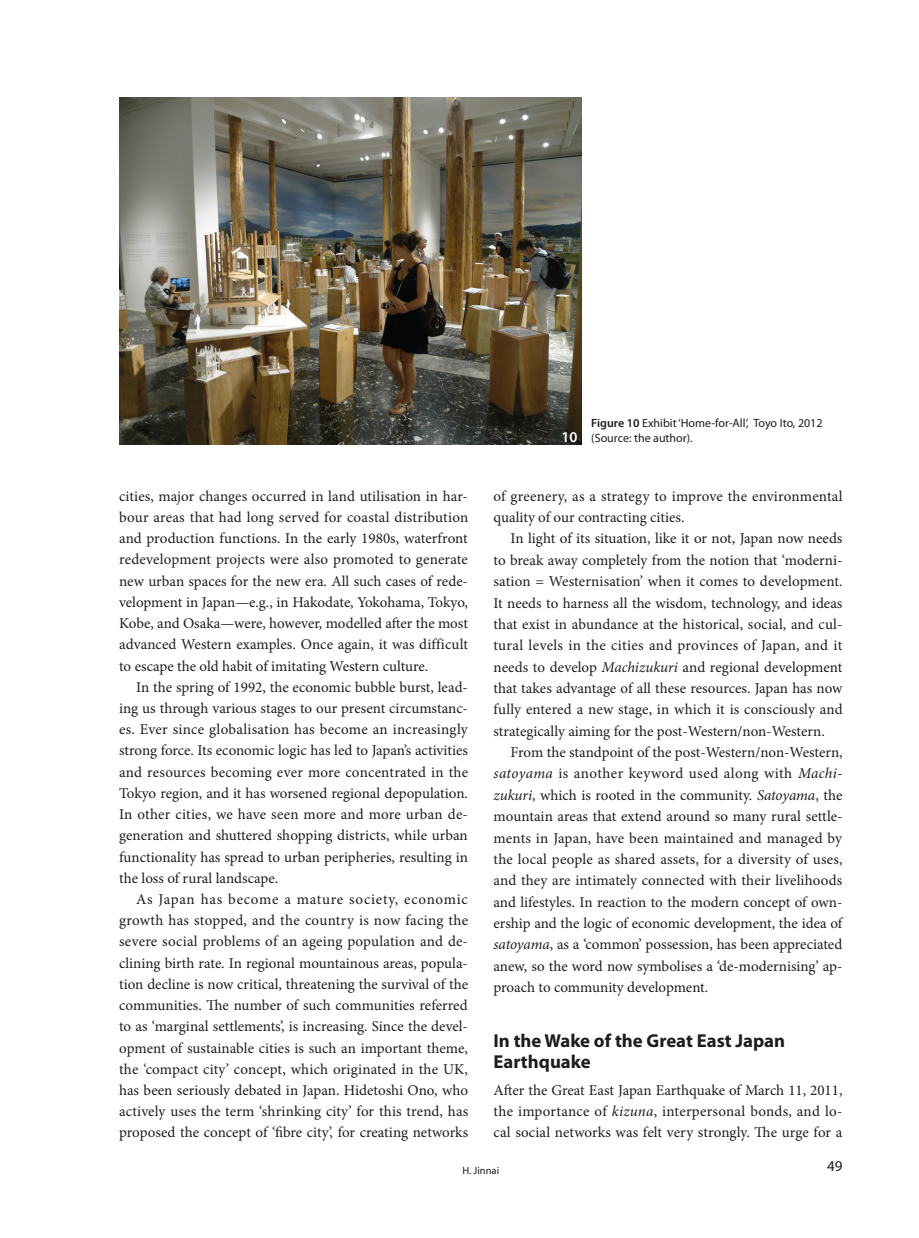
<style>
.page{position:relative;width:919px;height:1238px;background:#fff}
.page>*{position:absolute;margin:0;border:0;box-sizing:border-box;transform-origin:0 0}
.正文小标题无数字{font:700 18.75px/21.3px "Myriad Pro";color:#1d1d1b}
.正文{font:15px/21.1px "Minion Pro";color:#1d1d1b;text-align:justify}
.正文首段{font:15px/21.3px "Minion Pro";letter-spacing:.005em;color:#1d1d1b;text-align:justify}
.t1{font:15px "Myriad Pro";color:#1d1d1b}
.Abstract{font:600 15px "Myriad Pro";color:#fff}
.图表注{font:12px "Myriad Pro";color:#1d1d1b}
.t2{font:10.5px "Myriad Pro";color:#1d1d1b}
.s1{font-weight:600}
.s2{font-style:italic}
</style>
<div class="page">
<img style="left:119px;top:98px;width:462px;height:346px">
<p class="正文" style="left:119px;top:485px;width:350px">cities, major changes occurred in land utilisation in har&shy;bour areas that had long served for coastal distribution and production functions. In the early 1980s, waterfront redevelopment projects were also promoted to generate new urban spaces for the new era. All such cases of rede&shy;velopment in Japan—e.g., in Hakodate, Yokohama, Tokyo, Kobe, and Osaka—were, however, modelled after the most advanced Western examples. Once again, it was difficult to escape the old habit of imitating Western culture.</p>
<p class="正文" style="left:119px;top:676px;width:350px;text-indent:17px">In the spring of 1992, the economic bubble burst, lead&shy;ing us through various stages to our present circumstanc&shy;es. Ever since globalisation has become an increasingly strong force. Its economic logic has led to Japan’s activities and resources becoming ever more concentrated in the Tokyo region, and it has worsened regional depopulation.<br>In other cities, we have seen more and more urban de&shy;generation and shuttered shopping districts, while urban functionality has spread to urban peripheries, resulting in the loss of rural landscape.</p>
<p class="正文" style="left:119px;top:888px;width:350px;text-indent:17px">As Japan has become a mature society, economic growth has stopped, and the country is now facing the severe social problems of an ageing population and de&shy;clining birth rate. In regional mountainous areas, popula&shy;tion decline is now critical, threatening the survival of the communities. The number of such communities referred to as ‘marginal settlements’, is increasing. Since the devel&shy;opment of sustainable cities is such an important theme, the ‘compact city’ concept, which originated in the UK, has been seriously debated in Japan. Hidetoshi Ono, who actively uses the term ‘shrinking city’ for this trend, has proposed the concept of ‘fibre city’, for creating networks</p>
<p class="图表注" style="left:591px;top:416px;width:233px"><span class="s1">Figure 10</span> Exhibit ‘Home-for-All’, Toyo Ito, 2012</p>
<p class="Abstract" style="left:561px;top:427px;width:18px">10</p>
<p class="图表注" style="left:591px;top:431px;width:103px">(Source: the author).</p>
<p class="正文" style="left:493px;top:485px;width:350px">of greenery, as a strategy to improve the environmental quality of our contracting cities.</p>
<p class="正文" style="left:493px;top:528px;width:350px;text-indent:17px">In light of its situation, like it or not, Japan now needs to break away completely from the notion that ‘moderni&shy;sation = Westernisation’ when it comes to development.<br>It needs to harness all the wisdom, technology, and ideas that exist in abundance at the historical, social, and cul&shy;tural levels in the cities and provinces of Japan, and it needs to develop <span class="s2">Machizukuri</span> and regional development that takes advantage of all these resources. Japan has now fully entered a new stage, in which it is consciously and strategically aiming for the post-Western/non-Western.</p>
<p class="正文" style="left:493px;top:741px;width:350px;text-indent:17px">From the standpoint of the post-Western/non-Western, <span class="s2">satoyama</span> is another keyword used along with <span class="s2">Machi&shy;zukuri</span>, which is rooted in the community. <span class="s2">Satoyama</span>, the mountain areas that extend around so many rural settle&shy;ments in Japan, have been maintained and managed by the local people as shared assets, for a diversity of uses, and they are intimately connected with their livelihoods and lifestyles. In reaction to the modern concept of own&shy;ership and the logic of economic development, the idea of <span class="s2">satoyama</span>, as a ‘common’ possession, has been appreciated anew, so the word now symbolises a ‘de-modernising’ ap&shy;proach to community development.</p>
<p class="正文小标题无数字" style="left:493px;top:1029px;width:293px">In the Wake of the Great East Japan<br>Earthquake</p>
<p class="正文首段" style="left:493px;top:1079px;width:350px">After the Great East Japan Earthquake of March 11, 2011, the importance of <span class="s2">kizuna</span>, interpersonal bonds, and lo&shy;cal social networks was felt very strongly. The urge for a</p>
<p class="t2" style="left:462px;top:1163px;width:38px">H. Jinnai</p>
<p class="t1" style="left:827px;top:1156px;width:17px">49</p>
</div>
